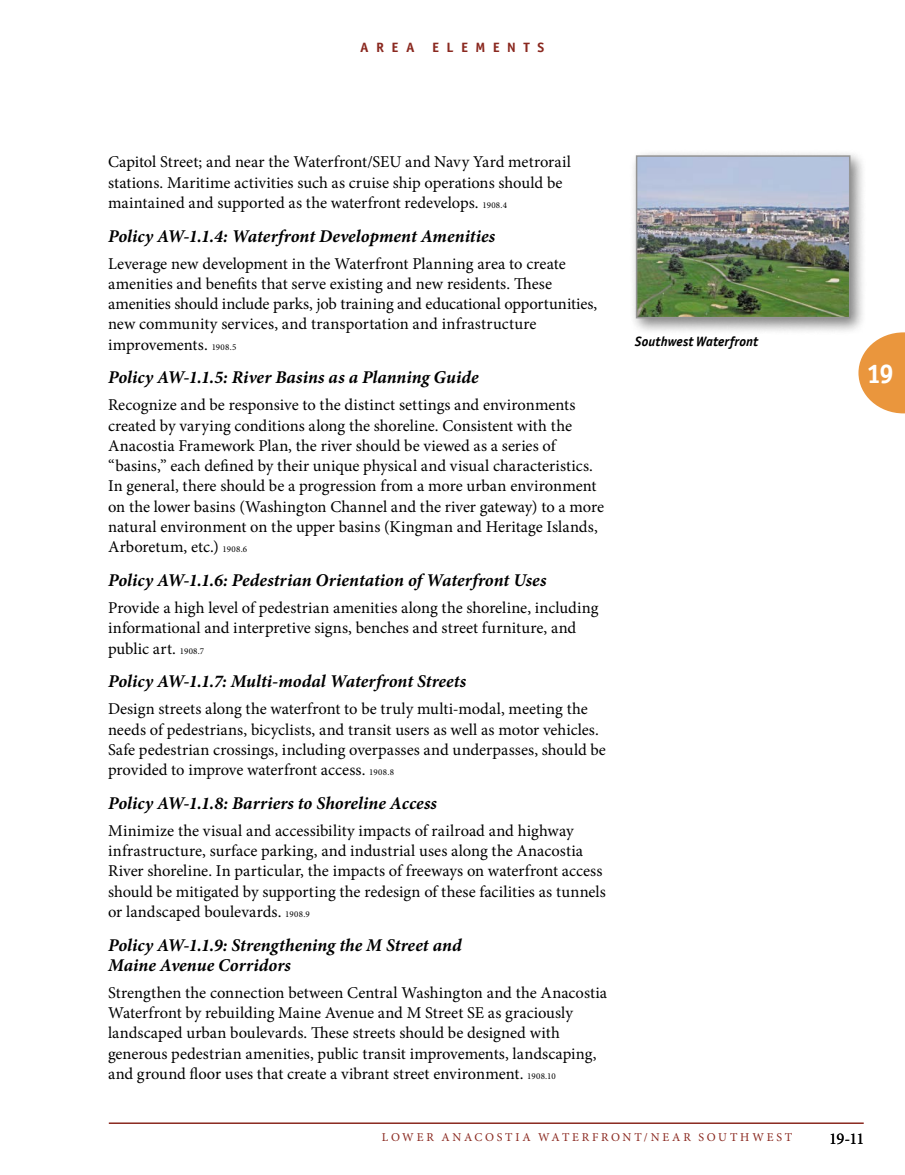
<style>
.page{position:relative;width:905px;height:1175px;background:#fff}
.page>*{position:absolute;margin:0;border:0;box-sizing:border-box;transform-origin:0 0}
.t1{font:700 27px "Officina Sans ITC Pro";color:#fff}
.t2{font:italic 700 18px/20.2px "Minion Pro";color:#000}
.t3{font:16.5px/20.2px "Minion Pro";color:#000}
.t4{font:italic 700 13.5px "Officina Sans ITC Pro";letter-spacing:.005em;color:#000}
.t5{font:700 13.5px "Officina Sans ITC Pro";letter-spacing:.535em;color:#8a281f;scale:1.05 1}
.t6{font:12px "Minion Pro";letter-spacing:.23em;color:#8a281f}
.s1{font-size:9px}
</style>
<div class="page">
<svg style="left:858px;top:332px;width:46px;height:81px"></svg>
<hr style="left:109px;top:1122px;width:754px;height:2px;background:#8a281f">
<div style="left:629px;top:149px;width:238px;height:186px;background:#000;opacity:.5"></div>
<img style="left:639px;top:158px;width:208px;height:157px">
<div style="left:636px;top:155px;width:214px;height:163px;border:2px solid #959595"></div>
<p class="t5" style="left:360px;top:39px;width:53px">AREA</p>
<p class="t5" style="left:432px;top:39px;width:108px">ELEMENTS</p>
<p class="t3" style="left:108px;top:152px;width:464px">Capitol Street; and near the Waterfront/SEU and Navy Yard metrorail stations. Maritime activities such as cruise ship operations should be maintained and supported as the waterfront redevelops. <span class="s1">1908.4</span></p>
<p class="t2" style="left:108px;top:225px;width:389px">Policy AW-1.1.4: Waterfront Development Amenities</p>
<p class="t3" style="left:108px;top:253px;width:490px">Leverage new development in the Waterfront Planning area to create amenities and benefits that serve existing and new residents. These amenities should include parks, job training and educational opportunities, new community services, and transportation and infrastructure improvements. <span class="s1">1908.5</span></p>
<p class="t2" style="left:108px;top:367px;width:372px">Policy AW-1.1.5: River Basins as a Planning Guide</p>
<p class="t3" style="left:108px;top:395px;width:497px">Recognize and be responsive to the distinct settings and environments created by varying conditions along the shoreline. Consistent with the Anacostia Framework Plan, the river should be viewed as a series of “basins,” each defined by their unique physical and visual characteristics.<br>In general, there should be a progression from a more urban environment on the lower basins (Washington Channel and the river gateway) to a more natural environment on the upper basins (Kingman and Heritage Islands, Arboretum, etc.) <span class="s1">1908.6</span></p>
<p class="t2" style="left:108px;top:570px;width:440px">Policy AW-1.1.6: Pedestrian Orientation of Waterfront Uses</p>
<p class="t3" style="left:108px;top:597px;width:492px">Provide a high level of pedestrian amenities along the shoreline, including informational and interpretive signs, benches and street furniture, and public art. <span class="s1">1908.7</span></p>
<p class="t2" style="left:108px;top:671px;width:360px">Policy AW-1.1.7: Multi-modal Waterfront Streets</p>
<p class="t3" style="left:108px;top:699px;width:499px">Design streets along the waterfront to be truly multi-modal, meeting the needs of pedestrians, bicyclists, and transit users as well as motor vehicles.<br>Safe pedestrian crossings, including overpasses and underpasses, should be provided to improve waterfront access. <span class="s1">1908.8</span></p>
<p class="t2" style="left:108px;top:792px;width:330px">Policy AW-1.1.8: Barriers to Shoreline Access</p>
<p class="t3" style="left:108px;top:820px;width:499px">Minimize the visual and accessibility impacts of railroad and highway infrastructure, surface parking, and industrial uses along the Anacostia River shoreline. In particular, the impacts of freeways on waterfront access should be mitigated by supporting the redesign of these facilities as tunnels or landscaped boulevards. <span class="s1">1908.9</span></p>
<p class="t2" style="left:108px;top:934px;width:355px">Policy AW-1.1.9: Strengthening the M Street and<br>Maine Avenue Corridors</p>
<p class="t3" style="left:108px;top:982px;width:500px">Strengthen the connection between Central Washington and the Anacostia Waterfront by rebuilding Maine Avenue and M Street SE as graciously landscaped urban boulevards. These streets should be designed with generous pedestrian amenities, public transit improvements, landscaping, and ground floor uses that create a vibrant street environment. <span class="s1">1908.10</span></p>
<p class="t4" style="left:634px;top:333px;width:125px">Southwest Waterfront</p>
<h1 class="t1" style="left:867px;top:357px;width:28px">19</h1>
<p class="t6" style="left:382px;top:1129px;width:412px">LOWER ANACOSTIA WATERFRONT/NEAR SOUTHWEST</p>
<p class="t3" style="left:829px;top:1128px;width:37px">19-11</p>
</div>
